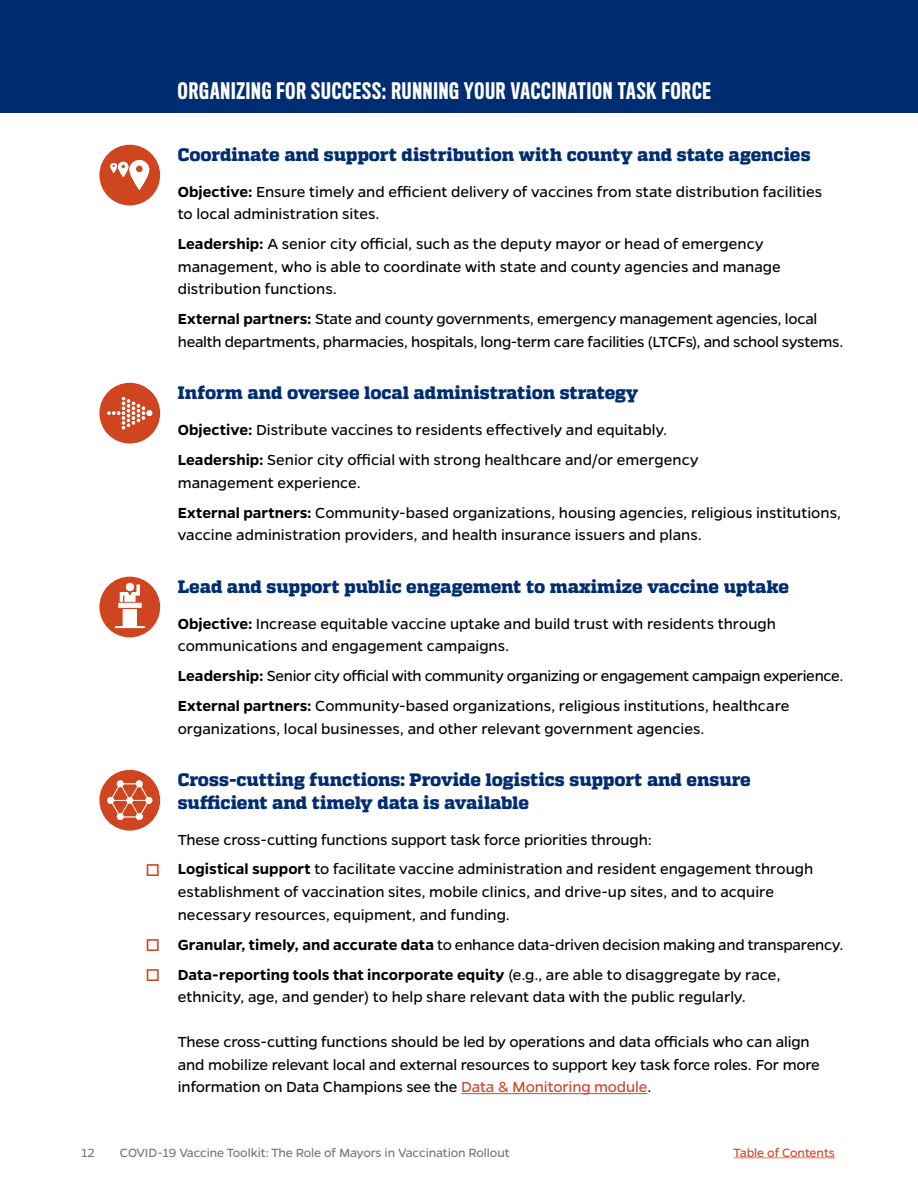
<style>
.page{position:relative;width:918px;height:1188px;background:#fff}
.page>*{position:absolute;margin:0;border:0;box-sizing:border-box;transform-origin:0 0}
.t1{font:500 21px "Titling Gothic FB Comp";letter-spacing:.04em;color:#fff}
.t2{font:800 18px/22.5px "Quadon";letter-spacing:-.005em;color:#002d72}
.t3{font:16.5px/22.5px "Gentona";color:#000}
.t4{font:13.5px "Gentona";letter-spacing:-.01em;color:#757779}
.t5{font:13.5px "Gentona";letter-spacing:-.01em;color:#cf4727}
.s1{font-weight:600}
.s2{color:#cf4727}
</style>
<div class="page">
<hr style="left:734px;top:1158px;width:101px;height:1px;background:#dc815d">
<hr style="left:461px;top:1093px;width:187px;height:1px;background:#cf4727">
<div style="left:0;top:0;width:918px;height:112px;background:#002d72"></div>
<svg style="left:99px;top:383px;width:61px;height:61px"></svg>
<svg style="left:99px;top:577px;width:61px;height:60px"></svg>
<svg style="left:99px;top:145px;width:61px;height:61px"></svg>
<svg style="left:99px;top:770px;width:61px;height:61px"></svg>
<p class="t1" style="left:178px;top:79px;width:534px">ORGANIZING FOR SUCCESS: RUNNING YOUR VACCINATION TASK FORCE</p>
<p class="t2" style="left:178px;top:143px;width:634px">Coordinate and support distribution with county and state agencies</p>
<p class="t3" style="left:178px;top:180px;width:646px"><span class="s1">Objective:</span> Ensure timely and efficient delivery of vaccines from state distribution facilities to local administration sites.</p>
<p class="t3" style="left:178px;top:233px;width:605px"><span class="s1">Leadership:</span> A senior city official, such as the deputy mayor or head of emergency management, who is able to coordinate with state and county agencies and manage distribution functions.</p>
<p class="t3" style="left:178px;top:308px;width:667px"><span class="s1">External partners:</span> State and county governments, emergency management agencies, local health departments, pharmacies, hospitals, long-term care facilities (LTCFs), and school systems.</p>
<p class="t2" style="left:178px;top:382px;width:462px">Inform and oversee local administration strategy</p>
<p class="t3" style="left:178px;top:415px;width:522px;line-height:30px"><span class="s1">Objective:</span> Distribute vaccines to residents effectively and equitably.<br><span class="s1">Leadership:</span> Senior city official with strong healthcare and/or emergency</p>
<p class="t3" style="left:178px;top:467px;width:665px;line-height:30px">management experience.<br><span class="s1">External partners:</span> Community-based organizations, housing agencies, religious institutions,</p>
<p class="t3" style="left:178px;top:524px;width:526px">vaccine administration providers, and health insurance issuers and plans.</p>
<p class="t2" style="left:178px;top:575px;width:613px">Lead and support public engagement to maximize vaccine uptake</p>
<p class="t3" style="left:178px;top:612px;width:600px"><span class="s1">Objective:</span> Increase equitable vaccine uptake and build trust with residents through communications and engagement campaigns.</p>
<p class="t3" style="left:178px;top:661px;width:667px;line-height:30px"><span class="s1">Leadership:</span> Senior city official with community organizing or engagement campaign experience.<br><span class="s1">External partners:</span> Community-based organizations, religious institutions, healthcare</p>
<p class="t3" style="left:178px;top:717px;width:528px">organizations, local businesses, and other relevant government agencies.</p>
<p class="t2" style="left:178px;top:769px;width:575px">Cross-cutting functions: Provide logistics support and ensure sufficient and timely data is available</p>
<p class="t3" style="left:178px;top:824px;width:637px;line-height:30px">These cross-cutting functions support task force priorities through:<br><span class="s1">Logistical support</span> to facilitate vaccine administration and resident engagement through</p>
<p class="t3" style="left:178px;top:881px;width:598px">establishment of vaccination sites, mobile clinics, and drive-up sites, and to acquire necessary resources, equipment, and funding.</p>
<p class="t3" style="left:178px;top:929px;width:667px;line-height:30px"><span class="s1">Granular, timely, and accurate data</span> to enhance data-driven decision making and transparency.<br><span class="s1">Data-reporting tools that incorporate equity</span> (e.g., are able to disaggregate by race,</p>
<p class="t3" style="left:178px;top:986px;width:570px">ethnicity, age, and gender) to help share relevant data with the public regularly.</p>
<p class="t3" style="left:178px;top:1031px;width:644px">These cross-cutting functions should be led by operations and data officials who can align and mobilize relevant local and external resources to support key task force roles. For more information on Data Champions see the <span class="s2">Data &amp; Monitoring module</span>.</p>
<p class="t4" style="left:81px;top:1145px;width:15px">12</p>
<p class="t4" style="left:120px;top:1145px;width:391px">COVID-19 Vaccine Toolkit: The Role of Mayors in Vaccination Rollout</p>
<p class="t5" style="left:734px;top:1145px;width:103px">Table of Contents</p>
</div>
